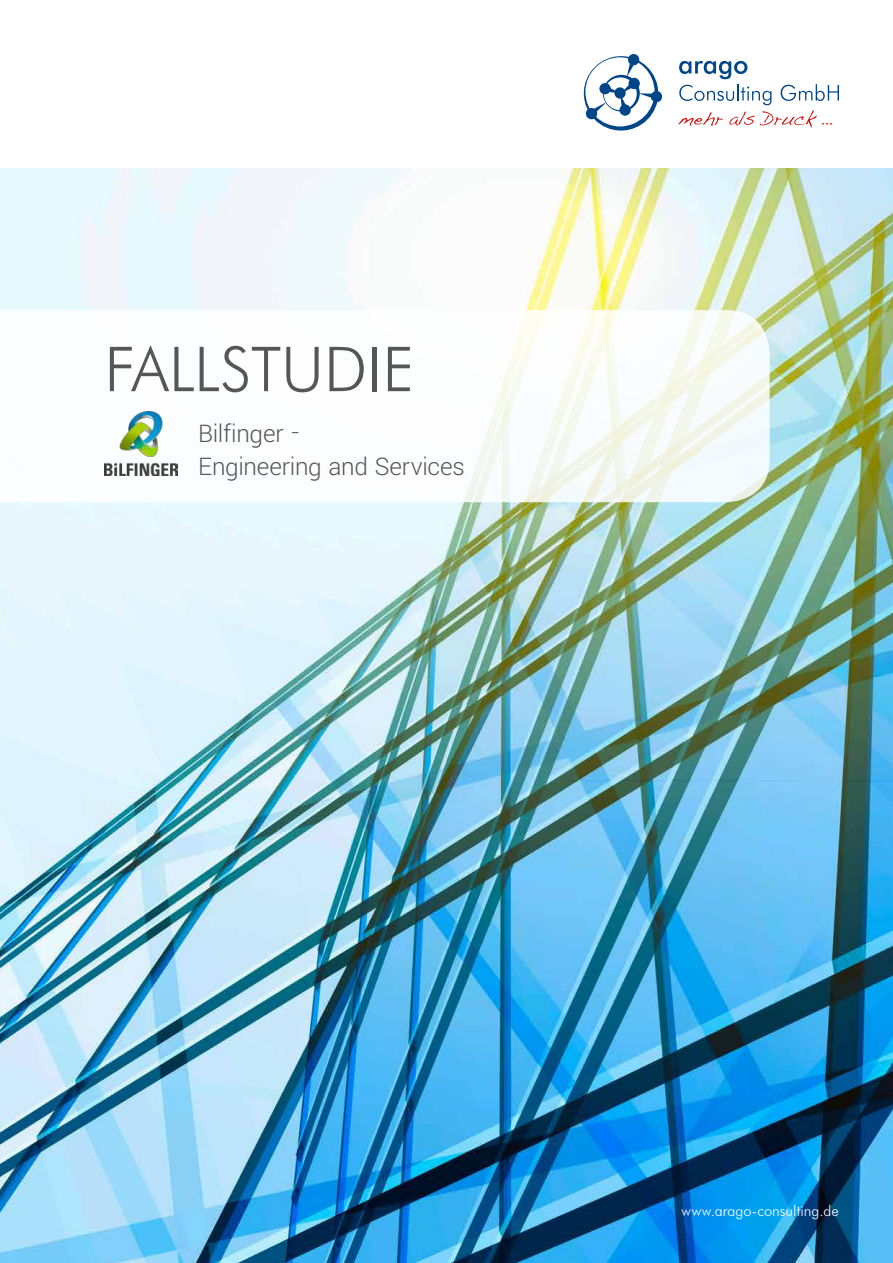
<style>
.page{position:relative;width:893px;height:1263px;background:#fff}
.page>*{position:absolute;margin:0;border:0;box-sizing:border-box;transform-origin:0 0}
.t1{font:300 61.95px "Futura BT";color:#555655}
.t2{font:300 27px/33px "Yantramanav";letter-spacing:-.01em;color:#565655}
.t3{font:300 15px "Futura BT";letter-spacing:.005em;color:#fff}
.s1{font-family:"Quicksand";font-weight:400;color:#555655}
</style>
<div class="page">
<img style="left:0;top:169px;width:893px;height:1094px">
<svg style="left:584px;top:56px;width:74px;height:75px"></svg>
<div style="left:628px;top:54px;width:11px;height:11px;background:#004587;border-radius:50%"></div>
<div style="left:586px;top:108px;width:11px;height:11px;background:#004587;border-radius:50%"></div>
<div style="left:651px;top:91px;width:11px;height:11px;background:#004587;border-radius:50%"></div>
<div style="left:628px;top:78px;width:12px;height:11px;background:#004587;border-radius:50%"></div>
<div style="left:599px;top:83px;width:12px;height:11px;background:#004587;border-radius:50%"></div>
<div style="left:619px;top:104px;width:12px;height:12px;background:#004587;border-radius:50%"></div>
<div style="left:614px;top:87px;width:12px;height:12px;background:#004587;border-radius:50%"></div>
<svg style="left:678px;top:61px;width:161px;height:67px"></svg>
<svg style="left:0;top:310px;width:770px;height:192px"></svg>
<img style="left:104px;top:412px;width:74px;height:64px">
<h1 class="t1" style="left:104px;top:331px;width:311px">FALLSTUDIE</h1>
<p class="t2" style="left:198px;top:417px;width:268px">Bilfinger <span class="s1">-<br></span>Engineering and Services</p>
<p class="t3" style="left:682px;top:1201px;width:159px">www.arago-consulting.de</p>
</div>
